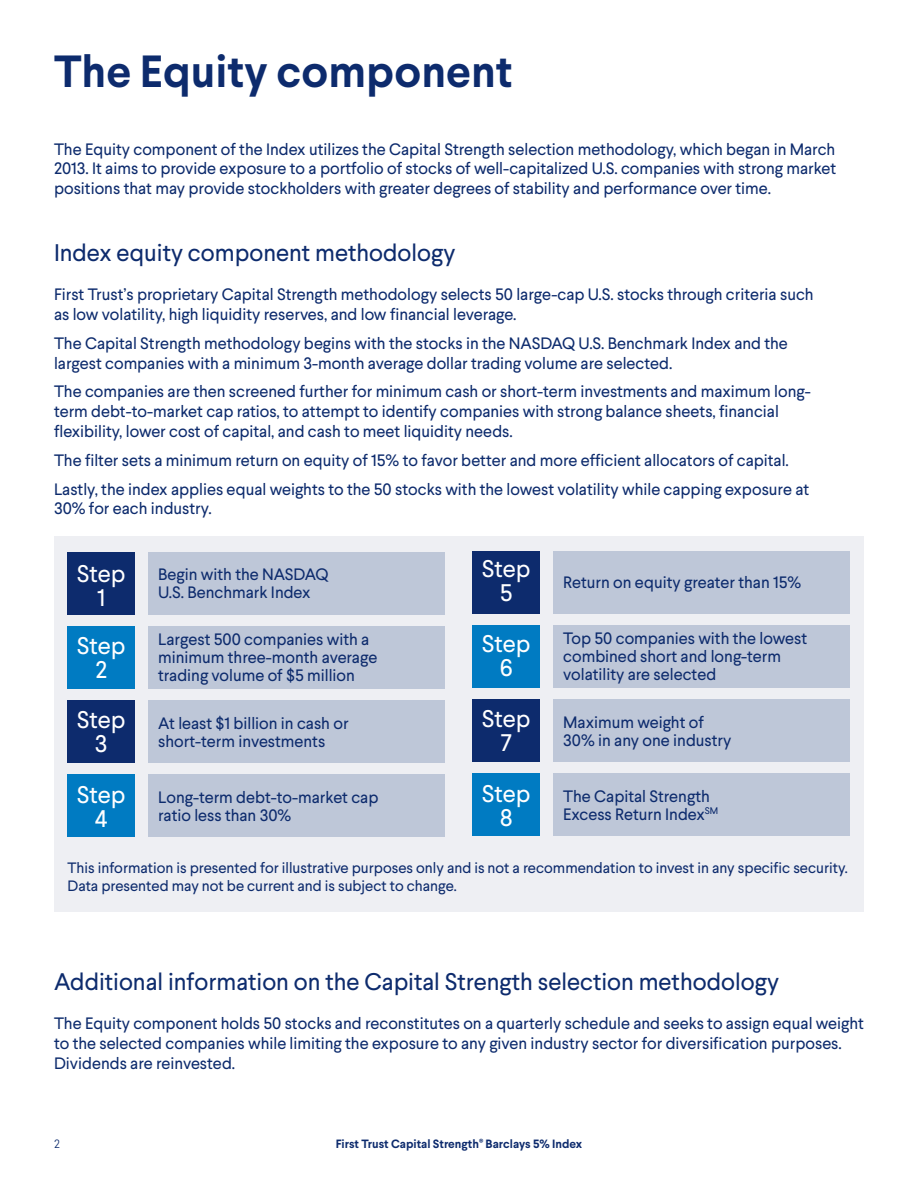
<style>
.page{position:relative;width:918px;height:1188px;background:#fff}
.page>*{position:absolute;margin:0;border:0;box-sizing:border-box;transform-origin:0 0}
.t1{font:700 45px "Larsseit";color:#0d2b6d}
.t2{font:24px "Larsseit";color:#0d2b6d}
.t3{font:24px/24px "Larsseit";color:#fff;text-align:center}
.t4{font:16.5px/19.8px "Larsseit";color:#0d2b6d}
.ParaStyle01-Leading{font:15px/18px "Larsseit";color:#0d2b6d}
.t5{font:700 12px "Larsseit";color:#0d2b6d}
.t6{font:300 12px "Larsseit";color:#0d2b6d}
</style>
<div class="page">
<div style="left:54px;top:536px;width:810px;height:376px;background:#eeeff3"></div>
<div style="left:68px;top:552px;width:67px;height:63px;background:#0d2b6d"></div>
<div style="left:68px;top:626px;width:67px;height:63px;background:#007bc2"></div>
<div style="left:68px;top:700px;width:67px;height:63px;background:#0d2b6d"></div>
<div style="left:68px;top:774px;width:67px;height:63px;background:#007bc2"></div>
<div style="left:148px;top:552px;width:298px;height:63px;background:#bec7d8"></div>
<div style="left:148px;top:626px;width:298px;height:63px;background:#bec7d8"></div>
<div style="left:148px;top:700px;width:298px;height:63px;background:#bec7d8"></div>
<div style="left:148px;top:774px;width:298px;height:63px;background:#bec7d8"></div>
<div style="left:472px;top:551px;width:68px;height:63px;background:#0d2b6d"></div>
<div style="left:472px;top:625px;width:68px;height:63px;background:#007bc2"></div>
<div style="left:472px;top:699px;width:68px;height:63px;background:#0d2b6d"></div>
<div style="left:472px;top:773px;width:68px;height:63px;background:#007bc2"></div>
<div style="left:554px;top:551px;width:296px;height:63px;background:#bec7d8"></div>
<div style="left:554px;top:625px;width:296px;height:63px;background:#bec7d8"></div>
<div style="left:554px;top:699px;width:296px;height:63px;background:#bec7d8"></div>
<div style="left:554px;top:773px;width:296px;height:63px;background:#bec7d8"></div>
<p class="t1" style="left:54px;top:41px;width:460px">The Equity component</p>
<p class="t4" style="left:54px;top:139px;width:784px;text-align:justify">The Equity component of the Index utilizes the Capital Strength selection methodology, which began in March 2013. It aims to provide exposure to a portfolio of stocks of well-capitalized U.S. companies with strong market positions that may provide stockholders with greater degrees of stability and performance over time.</p>
<p class="t2" style="left:54px;top:237px;width:403px">Index equity component methodology</p>
<p class="t4" style="left:54px;top:284px;width:761px">First Trust’s proprietary Capital Strength methodology selects 50 large-cap U.S. stocks through criteria such as low volatility, high liquidity reserves, and low financial leverage.</p>
<p class="t4" style="left:54px;top:333px;width:735px">The Capital Strength methodology begins with the stocks in the NASDAQ U.S. Benchmark Index and the largest companies with a minimum 3-month average dollar trading volume are selected.</p>
<p class="t4" style="left:54px;top:381px;width:758px">The companies are then screened further for minimum cash or short-term investments and maximum long&shy;term debt-to-market cap ratios, to attempt to identify companies with strong balance sheets, financial flexibility, lower cost of capital, and cash to meet liquidity needs.</p>
<p class="t4" style="left:54px;top:450px;width:736px">The filter sets a minimum return on equity of 15% to favor better and more efficient allocators of capital.</p>
<p class="t4" style="left:54px;top:479px;width:757px">Lastly, the index applies equal weights to the 50 stocks with the lowest volatility while capping exposure at<br>30% for each industry.</p>
<p class="t3" style="left:482px;top:556px;width:50px">Step<br>5</p>
<p class="t3" style="left:482px;top:632px;width:50px">Step<br>6</p>
<p class="t3" style="left:482px;top:707px;width:50px">Step<br>7</p>
<p class="t3" style="left:482px;top:781px;width:50px">Step<br>8</p>
<p class="ParaStyle01-Leading" style="left:68px;top:859px;width:782px">This information is presented for illustrative purposes only and is not a recommendation to invest in any specific security.<br>Data presented may not be current and is subject to change.</p>
<p class="t3" style="left:77px;top:561px;width:50px">Step<br>1</p>
<p class="t3" style="left:77px;top:633px;width:50px">Step<br>2</p>
<p class="t3" style="left:77px;top:708px;width:50px">Step<br>3</p>
<p class="t3" style="left:77px;top:782px;width:50px">Step<br>4</p>
<p class="t4" style="left:158px;top:565px;width:172px;line-height:18px">Begin with the NASDAQ<br>U.S. Benchmark Index</p>
<p class="t4" style="left:158px;top:630px;width:221px;line-height:18px">Largest 500 companies with a minimum three-month average trading volume of $5 million</p>
<p class="t4" style="left:158px;top:714px;width:192px;line-height:18px">At least $1 billion in cash or short-term investments</p>
<p class="t4" style="left:563px;top:572px;width:240px">Return on equity greater than 15%</p>
<p class="t4" style="left:563px;top:629px;width:245px;line-height:18px">Top 50 companies with the lowest combined short and long-term volatility are selected</p>
<p class="t4" style="left:563px;top:713px;width:170px;line-height:18px">Maximum weight of<br>30% in any one industry</p>
<p class="t4" style="left:563px;top:787px;width:157px;line-height:18px">The Capital Strength<br>Excess Return Index<sup>SM</sup></p>
<p class="t4" style="left:158px;top:788px;width:222px;line-height:18px">Long-term debt-to-market cap ratio less than 30%</p>
<p class="t2" style="left:54px;top:966px;width:727px">Additional information on the Capital Strength selection methodology</p>
<p class="t4" style="left:54px;top:1013px;width:811px">The Equity component holds 50 stocks and reconstitutes on a quarterly schedule and seeks to assign equal weight to the selected companies while limiting the exposure to any given industry sector for diversification purposes.<br>Dividends are reinvested.</p>
<p class="t6" style="left:54px;top:1136px;width:7px">2</p>
<p class="t5" style="left:336px;top:1135px;width:248px">First Trust Capital Strength<sup>®</sup> Barclays 5% Index</p>
</div>
